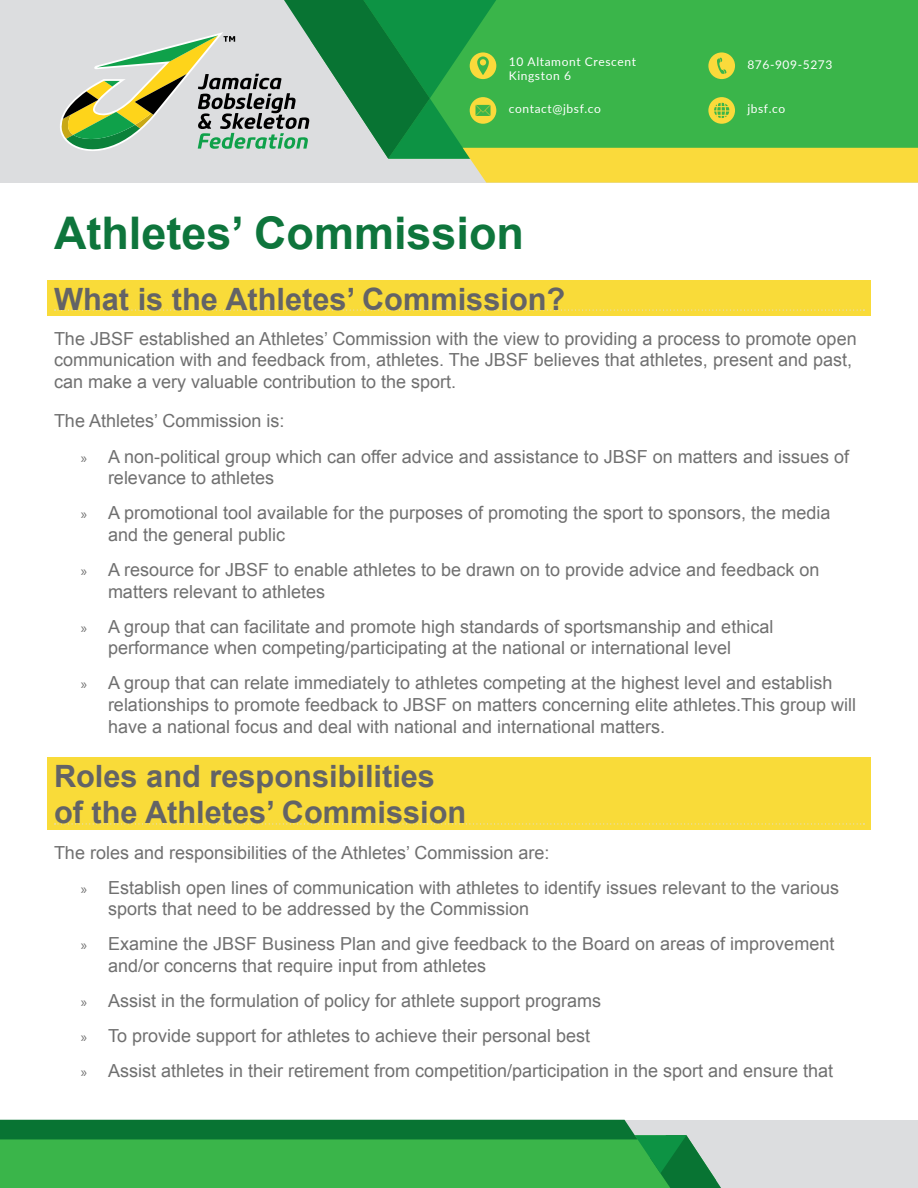
<style>
.page{position:relative;width:918px;height:1188px;background:#fff}
.page>*{position:absolute;margin:0;border:0;box-sizing:border-box;transform-origin:0 0}
.t1{font:700 45px "Arial";color:#0e753c}
.t2{font:700 30.75px/36.9px "Arial";color:#636366}
.t3{font:18px/35.1px "Arial";color:#707070}
.t4{font:12px/14.4px "Lato";letter-spacing:.05em;color:#fff}
.s1{font-family:"Myriad Pro";font-size:15px}
</style>
<div class="page">
<div style="left:0;top:0;width:918px;height:183px;background:#dcdddf"></div>
<div style="left:0;top:1120px;width:918px;height:68px;background:#dcdddf"></div>
<svg style="left:0;top:1120px;width:721px;height:68px"></svg>
<svg style="left:60px;top:0;width:858px;height:183px"></svg>
<div style="left:47px;top:280px;width:824px;height:36px;background:#f9db39"></div>
<svg style="left:55px;top:310px;width:809px;height:1px"></svg>
<div style="left:47px;top:757px;width:824px;height:73px;background:#f9db39"></div>
<svg style="left:55px;top:823px;width:809px;height:2px"></svg>
<p class="t4" style="left:509px;top:54px;width:129px">10 Altamont Crescent<br>Kingston 6</p>
<p class="t4" style="left:747px;top:57px;width:87px">876-909-5273</p>
<p class="t4" style="left:509px;top:101px;width:94px">contact@jbsf.co</p>
<p class="t4" style="left:747px;top:101px;width:39px">jbsf.co</p>
<h1 class="t1" style="left:54px;top:206px;width:472px">Athletes’ Commission</h1>
<h2 class="t2" style="left:54px;top:281px;width:513px">What is the Athletes’ Commission?</h2>
<p class="t3" style="left:54px;top:327px;width:804px;line-height:21.6px">The JBSF established an Athletes’ Commission with the view to providing a process to promote open communication with and feedback from, athletes. The JBSF believes that athletes, present and past, can make a very valuable contribution to the sport.</p>
<p class="t3" style="left:81px;top:404px;width:770px;text-indent:-27px">The Athletes’ Commission is:<br><span class="s1">»</span> A non-political group which can offer advice and assistance to JBSF on matters and issues of</p>
<p class="t3" style="left:81px;top:460px;width:751px;text-indent:27px">relevance to athletes<br><span class="s1">»</span> A promotional tool available for the purposes of promoting the sport to sponsors, the media</p>
<p class="t3" style="left:81px;top:517px;width:740px;text-indent:27px">and the general public<br><span class="s1">»</span> A resource for JBSF to enable athletes to be drawn on to provide advice and feedback on</p>
<p class="t3" style="left:81px;top:574px;width:694px;text-indent:27px">matters relevant to athletes<br><span class="s1">»</span> A group that can facilitate and promote high standards of sportsmanship and ethical</p>
<p class="t3" style="left:81px;top:630px;width:753px;text-indent:27px">performance when competing/participating at the national or international level<br><span class="s1">»</span> A group that can relate immediately to athletes competing at the highest level and establish</p>
<p class="t3" style="left:108px;top:694px;width:750px;line-height:21.6px">relationships to promote feedback to JBSF on matters concerning elite athletes.This group will have a national focus and deal with national and international matters.</p>
<h2 class="t2" style="left:54px;top:758px;width:414px">Roles and responsibilities of the Athletes’ Commission</h2>
<p class="t3" style="left:81px;top:835px;width:760px;text-indent:-27px">The roles and responsibilities of the Athletes’ Commission are:<br><span class="s1">»</span> Establish open lines of communication with athletes to identify issues relevant to the various</p>
<p class="t3" style="left:81px;top:891px;width:755px;text-indent:27px">sports that need to be addressed by the Commission<br><span class="s1">»</span> Examine the JBSF Business Plan and give feedback to the Board on areas of improvement</p>
<p class="t3" style="left:81px;top:948px;width:754px;text-indent:27px">and/or concerns that require input from athletes<br><span class="s1">»</span> Assist in the formulation of policy for athlete support programs<br><span class="s1">»</span> To provide support for athletes to achieve their personal best<br><span class="s1">»</span> Assist athletes in their retirement from competition/participation in the sport and ensure that</p>
</div>
